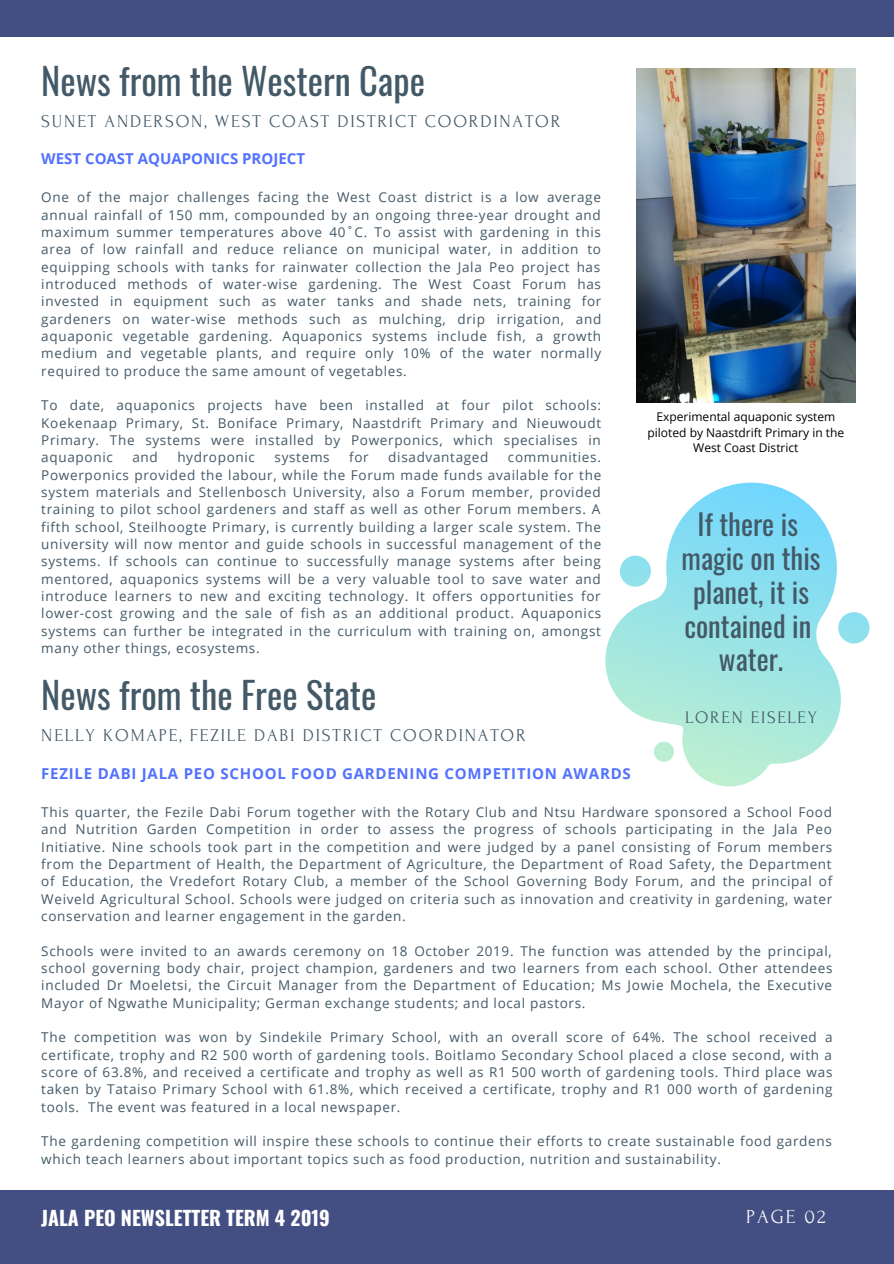
<style>
.page{position:relative;width:894px;height:1264px;background:#fff}
.page>*{position:absolute;margin:0;border:0;box-sizing:border-box;transform-origin:0 0}
.t1{font:36.45px "Oswald";color:#435967}
.t2{font:28.65px/33.8px "Oswald";color:#435967;text-align:center}
.t3{font:700 19.8px "Oswald";color:#fff}
.t4{font:19.8px "Forum";letter-spacing:.1em;color:#fafafa}
.t5{font:18px "Forum";letter-spacing:.1em;color:#435967}
.t6{font:17.55px "Forum";letter-spacing:.1em;color:#435967}
.t7{font:700 15px "Open Sans";letter-spacing:.05em;color:#5271ff}
.t8{font:700 15px "Open Sans";color:#5271ff}
.t9{font:13.5px/17.4px "Open Sans";letter-spacing:.05em;color:#435967;text-align:justify}
.t10{font:12px/15.8px "Open Sans";color:#000;text-align:center}
</style>
<div class="page">
<div style="left:0;top:0;width:893px;height:36px;background:#434e82"></div>
<div style="left:0;top:1189px;width:893px;height:74px;background:#434e82"></div>
<img style="left:636px;top:68px;width:219px;height:334px">
<svg style="left:605px;top:482px;width:236px;height:305px"></svg>
<svg style="left:834px;top:608px;width:36px;height:39px"></svg>
<svg style="left:616px;top:552px;width:38px;height:38px"></svg>
<svg style="left:651px;top:739px;width:25px;height:25px"></svg>
<h1 class="t1" style="left:41px;top:52px;width:385px">News from the Western Cape</h1>
<h3 class="t5" style="left:41px;top:112px;width:520px">SUNET ANDERSON, WEST COAST DISTRICT COORDINATOR</h3>
<p class="t8" style="left:41px;top:148px;width:265px">WEST COAST AQUAPONICS PROJECT</p>
<p class="t9" style="left:41px;top:188px;width:561px">One of the major challenges facing the West Coast district is a low average annual rainfall of 150 mm, compounded by an ongoing three-year drought and maximum summer temperatures above 40˚C. To assist with gardening in this area of low rainfall and reduce reliance on municipal water, in addition to equipping schools with tanks for rainwater collection the Jala Peo project has introduced methods of water-wise gardening. The West Coast Forum has invested in equipment such as water tanks and shade nets, training for gardeners on water-wise methods such as mulching, drip irrigation, and aquaponic vegetable gardening. Aquaponics systems include fish, a growth medium and vegetable plants, and require only 10% of the water normally required to produce the same amount of vegetables.</p>
<p class="t9" style="left:41px;top:396px;width:561px">To date, aquaponics projects have been installed at four pilot schools:<br>Koekenaap Primary, St. Boniface Primary, Naastdrift Primary and Nieuwoudt Primary. The systems were installed by Powerponics, which specialises in aquaponic</p>
<p class="t9" style="left:132px;top:448px;width:27px">and</p>
<p class="t9" style="left:177px;top:448px;width:79px">hydroponic</p>
<p class="t9" style="left:274px;top:448px;width:57px">systems</p>
<p class="t9" style="left:349px;top:448px;width:21px">for</p>
<p class="t9" style="left:388px;top:448px;width:102px">disadvantaged</p>
<p class="t9" style="left:41px;top:448px;width:561px;text-indent:466px">communities.<br>Powerponics provided the labour, while the Forum made funds available for the system materials and Stellenbosch University, also a Forum member, provided training to pilot school gardeners and staff as well as other Forum members. A fifth school, Steilhoogte Primary, is currently building a larger scale system. The university will now mentor and guide schools in successful management of the systems. If schools can continue to successfully manage systems after being mentored, aquaponics systems will be a very valuable tool to save water and introduce learners to new and exciting technology. It offers opportunities for lower-cost growing and the sale of fish as an additional product. Aquaponics systems can further be integrated in the curriculum with training on, amongst many other things, ecosystems.</p>
<p class="t10" style="left:647px;top:408px;width:198px">Experimental aquaponic system piloted by Naastdrift Primary in the<br>West Coast District</p>
<h2 class="t2" style="left:681px;top:506px;width:140px">If there is magic on this planet, it is contained in water.</h2>
<h1 class="t1" style="left:41px;top:666px;width:336px">News from the Free State</h1>
<h3 class="t5" style="left:41px;top:726px;width:486px">NELLY KOMAPE, FEZILE DABI DISTRICT COORDINATOR</h3>
<p class="t7" style="left:41px;top:762px;width:590px">FEZILE DABI JALA PEO SCHOOL FOOD GARDENING COMPETITION AWARDS</p>
<p class="t9" style="left:41px;top:803px;width:792px">This quarter, the Fezile Dabi Forum together with the Rotary Club and Ntsu Hardware sponsored a School Food and Nutrition Garden Competition in order to assess the progress of schools participating in the Jala Peo Initiative. Nine schools took part in the competition and were judged by a panel consisting of Forum members from the Department of Health, the Department of Agriculture, the Department of Road Safety, the Department of Education, the Vredefort Rotary Club, a member of the School Governing Body Forum, and the principal of Weiveld Agricultural School. Schools were judged on criteria such as innovation and creativity in gardening, water conservation and learner engagement in the garden.</p>
<p class="t9" style="left:41px;top:941px;width:792px">Schools were invited to an awards ceremony on 18 October 2019. The function was attended by the principal, school governing body chair, project champion, gardeners and two learners from each school. Other attendees included Dr Moeletsi, the Circuit Manager from the Department of Education; Ms Jowie Mochela, the Executive Mayor of Ngwathe Municipality; German exchange students; and local pastors.</p>
<p class="t9" style="left:41px;top:1028px;width:792px">The competition was won by Sindekile Primary School, with an overall score of 64%. The school received a certificate, trophy and R2 500 worth of gardening tools. Boitlamo Secondary School placed a close second, with a score of 63.8%, and received a certificate and trophy as well as R1 500 worth of gardening tools. Third place was taken by Tataiso Primary School with 61.8%, which received a certificate, trophy and R1 000 worth of gardening tools. The event was featured in a local newspaper.</p>
<p class="t9" style="left:41px;top:1132px;width:791px">The gardening competition will inspire these schools to continue their efforts to create sustainable food gardens which teach learners about important topics such as food production, nutrition and sustainability.</p>
<p class="t6" style="left:685px;top:708px;width:133px">LOREN EISELEY</p>
<h3 class="t3" style="left:41px;top:1201px;width:290px">JALA PEO NEWSLETTER TERM 4 2019</h3>
<h3 class="t4" style="left:745px;top:1205px;width:81px">PAGE 02</h3>
</div>
